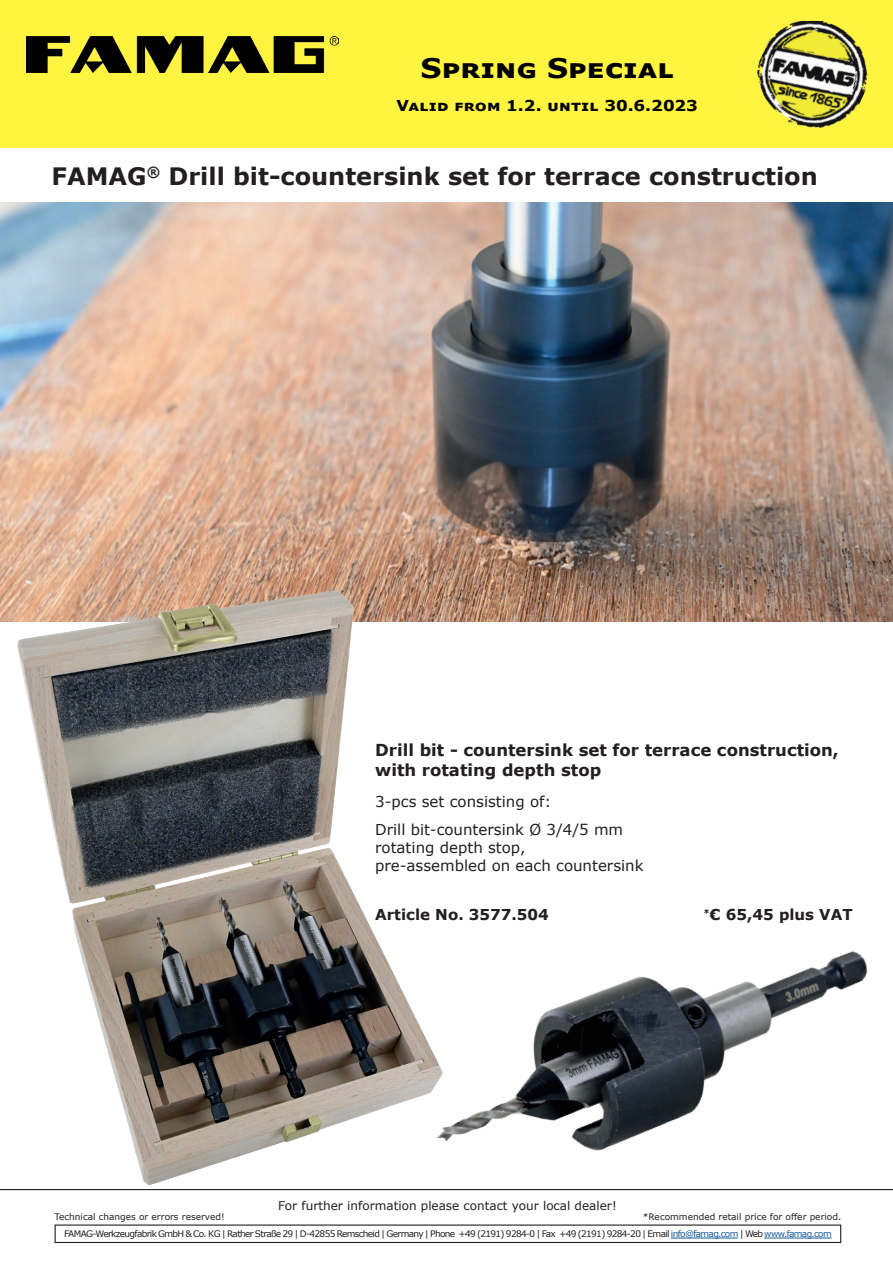
<style>
.page{position:relative;width:893px;height:1263px;background:#fff}
.page>*{position:absolute;margin:0;border:0;box-sizing:border-box;transform-origin:0 0}
.t1{font:700 27px "Verdana";color:#000;scale:1.1 1}
.t2{font:700 24px "Verdana";color:#231f20}
.t3{font:700 16.5px/19.8px "Verdana";color:#231f20}
.t4{font:15px/28.8px "Verdana";color:#231f20}
.t5{font:700 15px "Verdana";color:#231f20}
.t6{font:700 15px "Verdana";letter-spacing:.01em;color:#000;scale:1.1 1}
.t7{font:12px "Verdana";color:#231f20}
.t8{font:9px "Verdana";letter-spacing:-.075em;color:#231f20}
.t9{font:9px "Verdana";color:#231f20}
.s1{color:#175d9e}
</style>
<div class="page">
<div style="left:0;top:0;width:893px;height:148px;background:#fff440"></div>
<img style="left:756px;top:21px;width:112px;height:108px">
<img style="left:27px;top:37px;width:312px;height:36px">
<img style="left:0;top:202px;width:893px;height:419px">
<img style="left:465px;top:951px;width:428px;height:278px">
<img style="left:0;top:577px;width:465px;height:614px">
<hr style="left:671px;top:1238px;width:67px;height:1px;background:#175d9e">
<hr style="left:764px;top:1238px;width:68px;height:1px;background:#175d9e">
<div style="left:55px;top:1224px;width:786px;height:19px;border:1px solid #231f20"></div>
<h1 class="t1" style="left:421px;top:49px;width:232px">Spring Special</h1>
<h3 class="t6" style="left:397px;top:95px;width:275px">Valid from 1.2. until 30.6.2023</h3>
<h2 class="t2" style="left:52px;top:159px;width:768px">FAMAG<sup>®</sup> Drill bit-countersink set for terrace construction</h2>
<h3 class="t3" style="left:375px;top:740px;width:465px">Drill bit - countersink set for terrace construction, with rotating depth stop</h3>
<h3 class="t4" style="left:375px;top:786px;width:250px">3-pcs set consisting of:<br>Drill bit-countersink Ø 3/4/5 mm</h3>
<h3 class="t4" style="left:375px;top:839px;width:270px;line-height:18px">rotating depth stop,<br>pre-assembled on each countersink</h3>
<h3 class="t5" style="left:375px;top:904px;width:175px">Article No. 3577.504</h3>
<h3 class="t5" style="left:704px;top:904px;width:151px"><sup>*</sup>€ 65,45 plus VAT</h3>
<h3 class="t7" style="left:278px;top:1197px;width:340px">For further information please contact your local dealer!</h3>
<p class="t9" style="left:55px;top:1210px;width:172px">Technical changes or errors reserved!</p>
<p class="t9" style="left:643px;top:1210px;width:200px">*Recommended retail price for offer period.</p>
<p class="t8" style="left:64px;top:1228px;width:769px">FAMAG-Werkzeugfabrik GmbH &amp; Co. KG | Rather Straße 29 | D-42855 Remscheid | Germany | Phone +49 (2191) 9284-0 | Fax +49 (2191) 9284-20 | Email <span class="s1">info@famag.com</span> | Web <span class="s1">www.famag.com</span></p>
</div>
